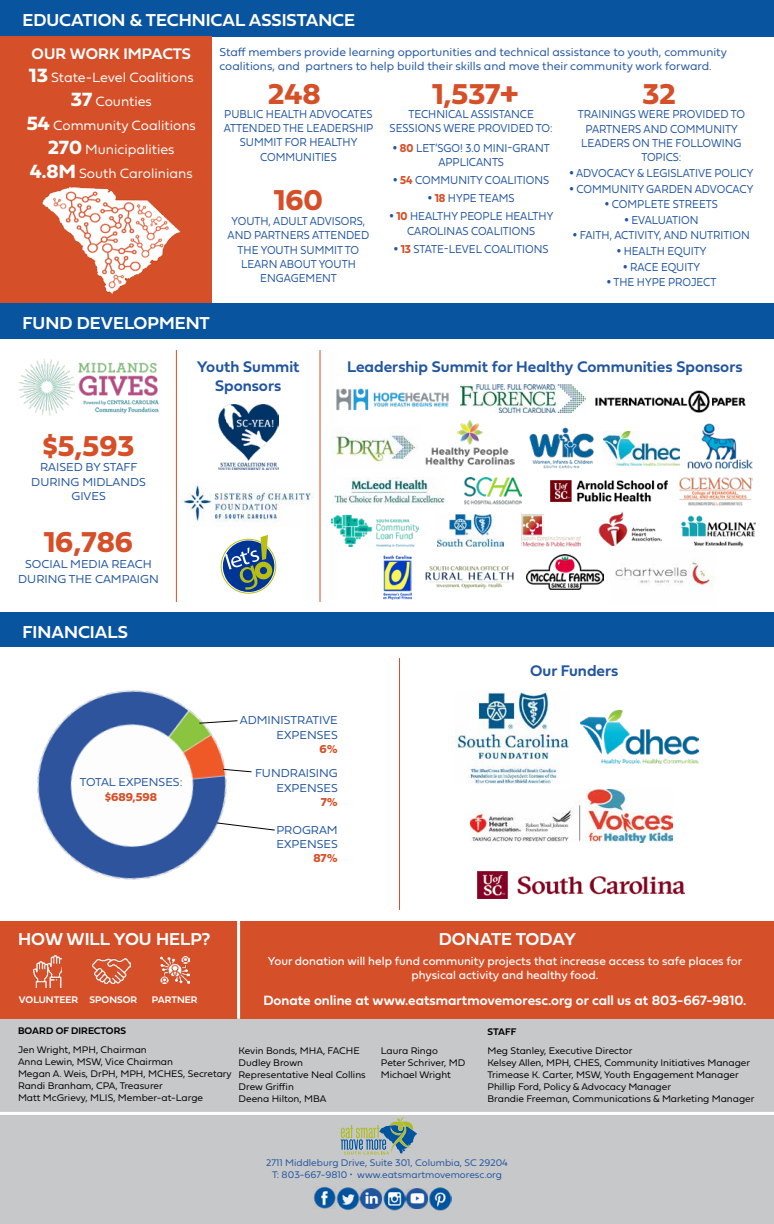
<style>
.page{position:relative;width:774px;height:1224px;background:#fff}
.page>*{position:absolute;margin:0;border:0;box-sizing:border-box;transform-origin:0 0}
.t1{font:700 30px "Fieldwork Hum";color:#d54f28}
.t2{font:18px "Fieldwork Geo Demibold";color:#fff}
.t3{font:16px/19.2px "Fieldwork Geo Demibold";color:#2255a0;text-align:center}
.t4{font:16px "Fieldwork Geo Demibold";color:#fff}
.t5{font:14px/24px "Fieldwork Geo Light";color:#fff;text-align:center}
.t6{font:14px "Fieldwork Geo Demibold";color:#fff}
.t7{font:12px/14.4px "Fieldwork Geo Light";color:#2255a0;text-align:center;scale:.9 1}
.t8{font:12px/14.4px "Fieldwork Geo Light";color:#2255a0}
.t9{font:12px/14.4px "Fieldwork Geo Regular";color:#fff;text-align:center}
.t10{font:12px "Fieldwork Geo Bold";color:#d54f28}
.t11{font:10px/12px "Fieldwork Geo Light";color:#000}
.t12{font:10px/12px "Fieldwork Geo Light";color:#2255a0;text-align:center}
.t13{font:10px "Fieldwork Geo Demibold";color:#fff}
.t14{font:10px "Fieldwork Geo Demibold";color:#000}
.s1{font-family:"Fieldwork Hum";font-weight:700;font-size:20px}
.s2{font-family:"Fieldwork Geo Bold";font-size:13px}
.s3{font-family:"Fieldwork Geo Bold";color:#d54f28}
</style>
<div class="page">
<div style="left:0;top:0;width:774px;height:36px;background:#08549f"></div>
<div style="left:0;top:303px;width:774px;height:35px;background:#08549f"></div>
<div style="left:0;top:612px;width:774px;height:35px;background:#08549f"></div>
<div style="left:0;top:1019px;width:774px;height:205px;background:#c7c8ca"></div>
<svg style="left:341px;top:1118px;width:76px;height:37px"></svg>
<img style="left:314px;top:1187px;width:67px;height:23px">
<img style="left:383px;top:1187px;width:22px;height:23px">
<img style="left:429px;top:1187px;width:22px;height:23px">
<img style="left:407px;top:1188px;width:20px;height:21px">
<div style="left:0;top:36px;width:212px;height:267px;background:#d54f28"></div>
<img style="left:42px;top:186px;width:139px;height:108px">
<img style="left:18px;top:359px;width:141px;height:57px">
<img style="left:336px;top:388px;width:113px;height:23px">
<img style="left:460px;top:385px;width:125px;height:28px">
<img style="left:595px;top:391px;width:150px;height:22px">
<img style="left:332px;top:433px;width:85px;height:29px">
<img style="left:425px;top:420px;width:90px;height:47px">
<img style="left:529px;top:427px;width:65px;height:42px">
<img style="left:603px;top:431px;width:76px;height:35px">
<img style="left:332px;top:478px;width:114px;height:27px">
<img style="left:464px;top:478px;width:57px;height:27px">
<img style="left:679px;top:478px;width:74px;height:28px">
<img style="left:551px;top:481px;width:116px;height:20px">
<img style="left:687px;top:424px;width:66px;height:44px">
<img style="left:331px;top:515px;width:88px;height:31px">
<img style="left:438px;top:514px;width:65px;height:32px">
<img style="left:383px;top:555px;width:29px;height:44px">
<img style="left:521px;top:514px;width:59px;height:32px">
<img style="left:598px;top:512px;width:63px;height:34px">
<img style="left:680px;top:515px;width:76px;height:31px">
<img style="left:425px;top:566px;width:89px;height:23px">
<img style="left:526px;top:554px;width:77px;height:35px">
<img style="left:615px;top:560px;width:98px;height:32px">
<hr style="left:176px;top:350px;width:1px;height:252px;background:#d54f28">
<img style="left:218px;top:404px;width:60px;height:65px">
<img style="left:183px;top:483px;width:130px;height:43px">
<hr style="left:320px;top:350px;width:1px;height:252px;background:#d54f28">
<svg style="left:221px;top:535px;width:55px;height:58px"></svg>
<div style="left:221px;top:539px;width:55px;height:55px;border:1px solid #b8be14;border-radius:50%"></div>
<div style="left:0;top:921px;width:774px;height:98px;background:#d54f28"></div>
<img style="left:34px;top:955px;width:28px;height:32px">
<img style="left:92px;top:959px;width:38px;height:25px">
<img style="left:161px;top:956px;width:28px;height:28px">
<hr style="left:237px;top:915px;width:3px;height:104px;background:#fff">
<hr style="left:0;top:1112px;width:774px;height:3px;background:#fff">
<hr style="left:399px;top:658px;width:1px;height:252px;background:#d54f28">
<img style="left:581px;top:711px;width:118px;height:53px">
<img style="left:456px;top:690px;width:113px;height:94px">
<img style="left:470px;top:790px;width:202px;height:53px">
<img style="left:478px;top:871px;width:207px;height:28px">
<img style="left:37px;top:690px;width:215px;height:190px">
<svg style="left:199px;top:720px;width:39px;height:4px"></svg>
<svg style="left:223px;top:769px;width:29px;height:3px"></svg>
<svg style="left:216px;top:822px;width:59px;height:9px"></svg>
<h2 class="t2" style="left:22px;top:6px;width:334px">EDUCATION &amp; TECHNICAL ASSISTANCE</h2>
<h3 class="t4" style="left:32px;top:41px;width:161px">OUR WORK IMPACTS</h3>
<p class="t5" style="left:27px;top:65px;width:171px"><span class="s1">13</span> State-Level Coalitions<br><span class="s1">37</span> Counties<br><span class="s1">54</span> Community Coalitions<br><span class="s1">270</span> Municipalities<br><span class="s1">4.8M</span> South Carolinians</p>
<p class="t8" style="left:219px;top:44px;width:509px">Staff members provide learning opportunities and technical assistance to youth, community coalitions, and partners to help build their skills and move their community work forward.</p>
<h1 class="t1" style="left:268px;top:70px;width:54px">248</h1>
<p class="t7" style="left:224px;top:106px;width:168px">PUBLIC HEALTH ADVOCATES<br>ATTENDED THE LEADERSHIP<br>SUMMIT FOR HEALTHY<br>COMMUNITIES</p>
<h1 class="t1" style="left:432px;top:70px;width:88px">1,537+</h1>
<p class="t7" style="left:390px;top:106px;width:183px">TECHNICAL ASSISTANCE<br>SESSIONS WERE PROVIDED TO:</p>
<p class="t7" style="left:393px;top:140px;width:176px"><span class="s2">•</span> <span class="s3">80</span> LET’SGO! 3.0 MINI-GRANT<br>APPLICANTS</p>
<p class="t7" style="left:393px;top:173px;width:175px"><span class="s2">•</span> <span class="s3">54</span> COMMUNITY COALITIONS</p>
<p class="t7" style="left:428px;top:191px;width:98px"><span class="s2">•</span> <span class="s3">18</span> HYPE TEAMS</p>
<p class="t7" style="left:389px;top:209px;width:184px"><span class="s2">•</span> <span class="s3">10</span> HEALTHY PEOPLE HEALTHY<br>CAROLINAS COALITIONS</p>
<p class="t7" style="left:394px;top:241px;width:173px"><span class="s2">•</span> <span class="s3">13</span> STATE-LEVEL COALITIONS</p>
<h1 class="t1" style="left:642px;top:71px;width:35px">32</h1>
<p class="t7" style="left:578px;top:106px;width:187px">TRAININGS WERE PROVIDED TO<br>PARTNERS AND COMMUNITY<br>LEADERS ON THE FOLLOWING<br>TOPICS:</p>
<p class="t7" style="left:570px;top:165px;width:206px"><span class="s2">•</span> ADVOCACY &amp; LEGISLATIVE POLICY</p>
<p class="t7" style="left:570px;top:181px;width:206px"><span class="s2">•</span> COMMUNITY GARDEN ADVOCACY</p>
<p class="t7" style="left:605px;top:196px;width:127px"><span class="s2">•</span> COMPLETE STREETS</p>
<p class="t7" style="left:624px;top:212px;width:84px"><span class="s2">•</span> EVALUATION</p>
<p class="t7" style="left:573px;top:228px;width:198px"><span class="s2">•</span> FAITH, ACTIVITY, AND NUTRITION</p>
<p class="t7" style="left:617px;top:243px;width:101px"><span class="s2">•</span> HEALTH EQUITY</p>
<p class="t7" style="left:623px;top:259px;width:87px"><span class="s2">•</span> RACE EQUITY</p>
<p class="t7" style="left:607px;top:274px;width:123px"><span class="s2">•</span> THE HYPE PROJECT</p>
<h1 class="t1" style="left:274px;top:176px;width:51px">160</h1>
<p class="t7" style="left:228px;top:213px;width:159px">YOUTH, ADULT ADVISORS,<br>AND PARTNERS ATTENDED<br>THE YOUTH SUMMIT TO<br>LEARN ABOUT YOUTH<br>ENGAGEMENT</p>
<h2 class="t2" style="left:22px;top:309px;width:189px">FUND DEVELOPMENT</h2>
<h1 class="t1" style="left:43px;top:422px;width:93px">$5,593</h1>
<p class="t8" style="left:31px;top:460px;width:116px;text-align:center">RAISED BY STAFF<br>DURING MIDLANDS<br>GIVES</p>
<h1 class="t1" style="left:44px;top:519px;width:91px">16,786</h1>
<p class="t8" style="left:18px;top:556px;width:142px;text-align:center">SOCIAL MEDIA REACH<br>DURING THE CAMPAIGN</p>
<h3 class="t3" style="left:197px;top:356px;width:104px">Youth Summit<br>Sponsors</h3>
<h3 class="t3" style="left:347px;top:356px;width:397px">Leadership Summit for Healthy Communities Sponsors</h3>
<h2 class="t2" style="left:22px;top:618px;width:107px">FINANCIALS</h2>
<p class="t8" style="left:80px;top:775px;width:104px">TOTAL EXPENSES:</p>
<p class="t10" style="left:105px;top:787px;width:53px">$689,598</p>
<p class="t8" style="left:240px;top:713px;width:100px;text-align:right">ADMINISTRATIVE<br>EXPENSES</p>
<p class="t10" style="left:320px;top:740px;width:20px">6%</p>
<p class="t8" style="left:255px;top:766px;width:84px;text-align:right">FUNDRAISING<br>EXPENSES</p>
<p class="t10" style="left:321px;top:793px;width:19px">7%</p>
<p class="t8" style="left:276px;top:822px;width:63px">PROGRAM<br>EXPENSES</p>
<p class="t10" style="left:313px;top:849px;width:26px">87%</p>
<h3 class="t3" style="left:530px;top:661px;width:90px">Our Funders</h3>
<h2 class="t2" style="left:18px;top:925px;width:194px">HOW WILL YOU HELP?</h2>
<p class="t13" style="left:19px;top:992px;width:120px">VOLUNTEER SPONSOR</p>
<p class="t13" style="left:152px;top:992px;width:48px">PARTNER</p>
<h2 class="t2" style="left:439px;top:925px;width:139px">DONATE TODAY</h2>
<p class="t9" style="left:268px;top:953px;width:476px">Your donation will help fund community projects that increase access to safe places for physical activity and healthy food.</p>
<p class="t6" style="left:263px;top:990px;width:485px">Donate online at www.eatsmartmovemoresc.org or call us at 803-667-9810.</p>
<p class="t14" style="left:18px;top:1023px;width:110px">BOARD OF DIRECTORS</p>
<p class="t11" style="left:18px;top:1043px;width:215px">Jen Wright, MPH, Chairman<br>Anna Lewin, MSW, Vice Chairman<br>Megan A. Weis, DrPH, MPH, MCHES, Secretary Randi Branham, CPA, Treasurer<br>Matt McGrievy, MLIS, Member-at-Large</p>
<p class="t11" style="left:239px;top:1044px;width:129px">Kevin Bonds, MHA, FACHE<br>Dudley Brown<br>Representative Neal Collins<br>Drew Griffin<br>Deena Hilton, MBA</p>
<p class="t11" style="left:381px;top:1044px;width:86px">Laura Ringo<br>Peter Schriver, MD<br>Michael Wright</p>
<p class="t14" style="left:487px;top:1024px;width:30px">STAFF</p>
<p class="t11" style="left:487px;top:1045px;width:269px">Meg Stanley, Executive Director<br>Kelsey Allen, MPH, CHES, Community Initiatives Manager Trimease K. Carter, MSW, Youth Engagement Manager Phillip Ford, Policy &amp; Advocacy Manager<br>Brandie Freeman, Communications &amp; Marketing Manager</p>
<p class="t12" style="left:266px;top:1157px;width:243px">2711 Middleburg Drive, Suite 301, Columbia, SC 29204<br>T: 803-667-9810 www.eatsmartmovemoresc.org</p>
</div>
